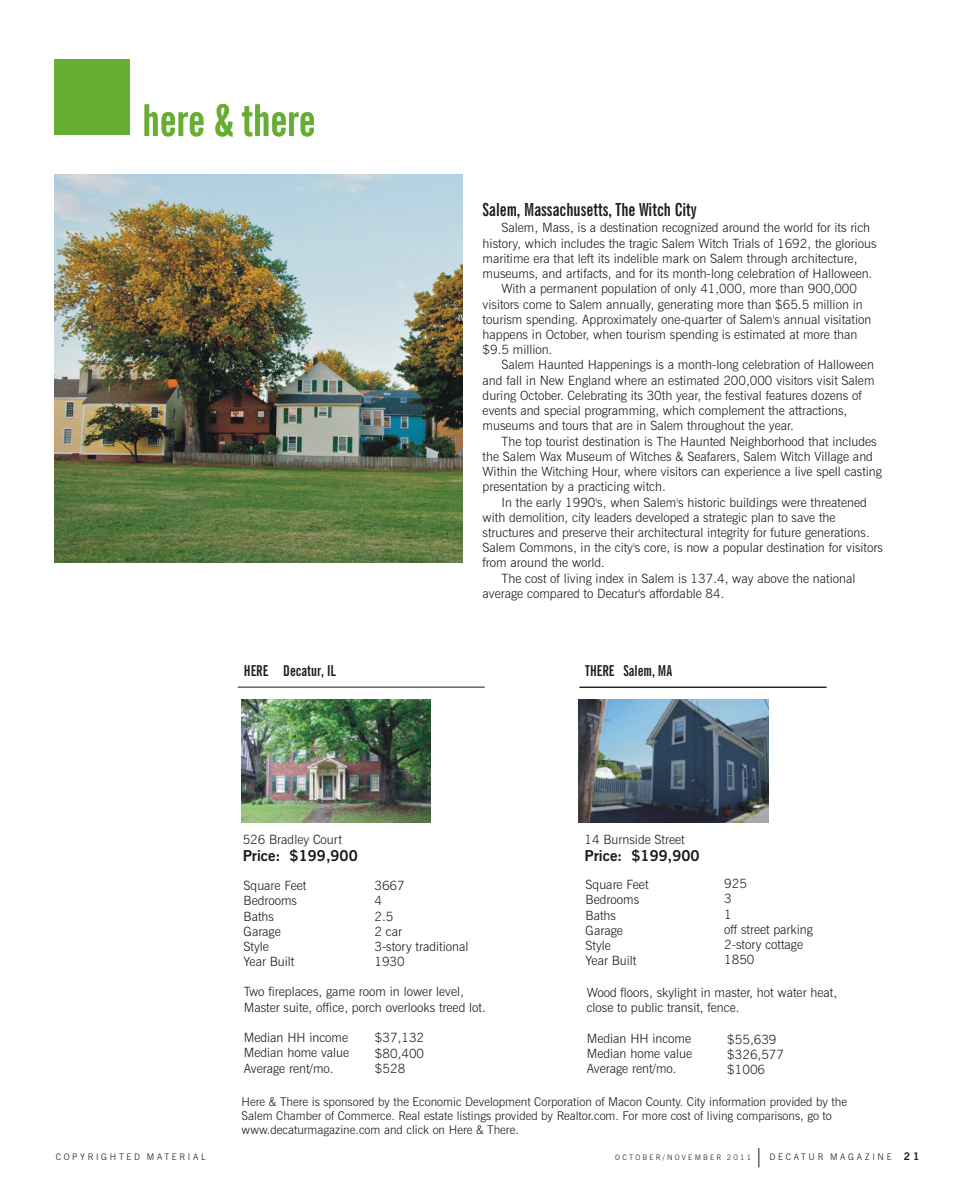
<style>
.page{position:relative;width:972px;height:1188px;background:#fff}
.page>*{position:absolute;margin:0;border:0;box-sizing:border-box;transform-origin:0 0}
.t1{font:700 extra-condensed 43.65px "News Gothic BT";color:#66ad33}
.t2{font:700 extra-condensed 18px "News Gothic BT";color:#1f1a17}
.t3{font:700 15px "News Gothic BT";color:#1f1a17}
.t4{font:700 extra-condensed 15px "News Gothic BT";color:#1f1a17}
.t5{font:300 12.75px/15.3px "News Gothic BT";color:#1f1a17}
.t6{font:300 12px/14.4px "News Gothic BT";color:#1f1a17}
.t7{font:300 9px "News Gothic BT";letter-spacing:.295em;color:#1f1a17}
.t8{font:300 7.5px "News Gothic BT";letter-spacing:.295em;color:#1f1a17}
.s1{font-weight:700;font-size:10.5px}
</style>
<div class="page">
<img style="left:241px;top:700px;width:190px;height:122px">
<img style="left:578px;top:700px;width:190px;height:122px">
<div style="left:54px;top:59px;width:76px;height:76px;background:#66ad33"></div>
<img style="left:55px;top:174px;width:407px;height:389px">
<svg style="left:758px;top:1148px;width:1px;height:19px"></svg>
<hr style="left:238px;top:687px;width:247px;height:1px;background:#1f1a17">
<hr style="left:579px;top:687px;width:247px;height:1px;background:#1f1a17">
<h1 class="t1" style="left:143px;top:103px;width:175px">here &amp; there</h1>
<p class="t4" style="left:244px;top:665px;width:93px">HERE Decatur, IL</p>
<p class="t5" style="left:243px;top:833px;width:101px">526 Bradley Court</p>
<p class="t3" style="left:243px;top:850px;width:117px">Price: $199,900</p>
<h2 class="t2" style="left:483px;top:202px;width:216px">Salem, Massachusetts, The Witch City</h2>
<p class="t5" style="left:502px;top:221px;width:370px">Salem, Mass, is a destination recognized around the world for its rich</p>
<p class="t5" style="left:483px;top:237px;width:396px">history, which includes the tragic Salem Witch Trials of 1692, the glorious</p>
<p class="t5" style="left:483px;top:252px;width:376px">maritime era that left its indelible mark on Salem through architecture,</p>
<p class="t5" style="left:483px;top:267px;width:391px">museums, and artifacts, and for its month-long celebration of Halloween.</p>
<p class="t5" style="left:502px;top:282px;width:357px">With a permanent population of only 41,000, more than 900,000</p>
<p class="t5" style="left:483px;top:298px;width:382px">visitors come to Salem annually, generating more than $65.5 million in</p>
<p class="t5" style="left:483px;top:313px;width:390px">tourism spending. Approximately one-quarter of Salem's annual visitation</p>
<p class="t5" style="left:483px;top:328px;width:376px">happens in October, when tourism spending is estimated at more than</p>
<p class="t5" style="left:483px;top:343px;width:71px">$9.5 million.</p>
<p class="t5" style="left:502px;top:358px;width:374px">Salem Haunted Happenings is a month-long celebration of Halloween</p>
<p class="t5" style="left:483px;top:374px;width:393px">and fall in New England where an estimated 200,000 visitors visit Salem</p>
<p class="t5" style="left:483px;top:389px;width:381px">during October. Celebrating its 30th year, the festival features dozens of</p>
<p class="t5" style="left:483px;top:404px;width:366px">events and special programming, which complement the attractions,</p>
<p class="t5" style="left:483px;top:419px;width:313px">museums and tours that are in Salem throughout the year.</p>
<p class="t5" style="left:502px;top:435px;width:377px">The top tourist destination is The Haunted Neighborhood that includes</p>
<p class="t5" style="left:483px;top:450px;width:392px">the Salem Wax Museum of Witches &amp; Seafarers, Salem Witch Village and</p>
<p class="t5" style="left:483px;top:465px;width:401px">Within the Witching Hour, where visitors can experience a live spell casting</p>
<p class="t5" style="left:483px;top:480px;width:185px">presentation by a practicing witch.</p>
<p class="t5" style="left:502px;top:496px;width:367px">In the early 1990's, when Salem's historic buildings were threatened</p>
<p class="t5" style="left:483px;top:511px;width:355px">with demolition, city leaders developed a strategic plan to save the</p>
<p class="t5" style="left:483px;top:526px;width:389px">structures and preserve their architectural integrity for future generations.</p>
<p class="t5" style="left:483px;top:541px;width:402px">Salem Commons, in the city's core, is now a popular destination for visitors</p>
<p class="t5" style="left:483px;top:557px;width:124px">from around the world.</p>
<p class="t5" style="left:502px;top:572px;width:355px">The cost of living index in Salem is 137.4, way above the national</p>
<p class="t5" style="left:483px;top:587px;width:243px">average compared to Decatur's affordable 84.</p>
<p class="t4" style="left:585px;top:664px;width:89px">THERE Salem, MA</p>
<p class="t5" style="left:585px;top:833px;width:102px">14 Burnside Street</p>
<p class="t3" style="left:585px;top:850px;width:117px">Price: $199,900</p>
<p class="t5" style="left:586px;top:878px;width:64px">Square Feet<br>Bedrooms<br>Baths<br>Garage<br>Style<br>Year Built</p>
<p class="t5" style="left:724px;top:877px;width:90px">925<br>3<br>1<br>off street parking<br>2-story cottage<br>1850</p>
<p class="t5" style="left:244px;top:879px;width:64px">Square Feet<br>Bedrooms<br>Baths<br>Garage<br>Style<br>Year Built</p>
<p class="t5" style="left:375px;top:879px;width:95px">3667<br>4<br>2.5<br>2 car<br>3-story traditional<br>1930</p>
<p class="t5" style="left:244px;top:985px;width:244px">Two fireplaces, game room in lower level,<br>Master suite, office, porch overlooks treed lot.</p>
<p class="t5" style="left:244px;top:1031px;width:107px;text-align:justify">Median HH income Median home value Average rent/mo.</p>
<p class="t5" style="left:587px;top:986px;width:252px">Wood floors, skylight in master, hot water heat, close to public transit, fence.</p>
<p class="t5" style="left:587px;top:1032px;width:107px;text-align:justify">Median HH income Median home value Average rent/mo.</p>
<p class="t5" style="left:375px;top:1031px;width:51px;text-align:justify">$37,132 $80,400 $528</p>
<p class="t5" style="left:727px;top:1033px;width:58px">$55,639 $326,577 $1006</p>
<p class="t7" style="left:56px;top:1154px;width:152px">COPYRIGHTED MATERIAL</p>
<p class="t6" style="left:242px;top:1095px;width:607px">Here &amp; There is sponsored by the Economic Development Corporation of Macon County. City information provided by the<br>Salem Chamber of Commerce. Real estate listings provided by Realtor.com. For more cost of living comparisons, go to www.decaturmagazine.com and click on Here &amp; There.</p>
<p class="t8" style="left:615px;top:1155px;width:138px">OCTOBER/NOVEMBER 2011</p>
<p class="t7" style="left:769px;top:1154px;width:152px">DECATUR MAGAZINE <span class="s1">21</span></p>
</div>
